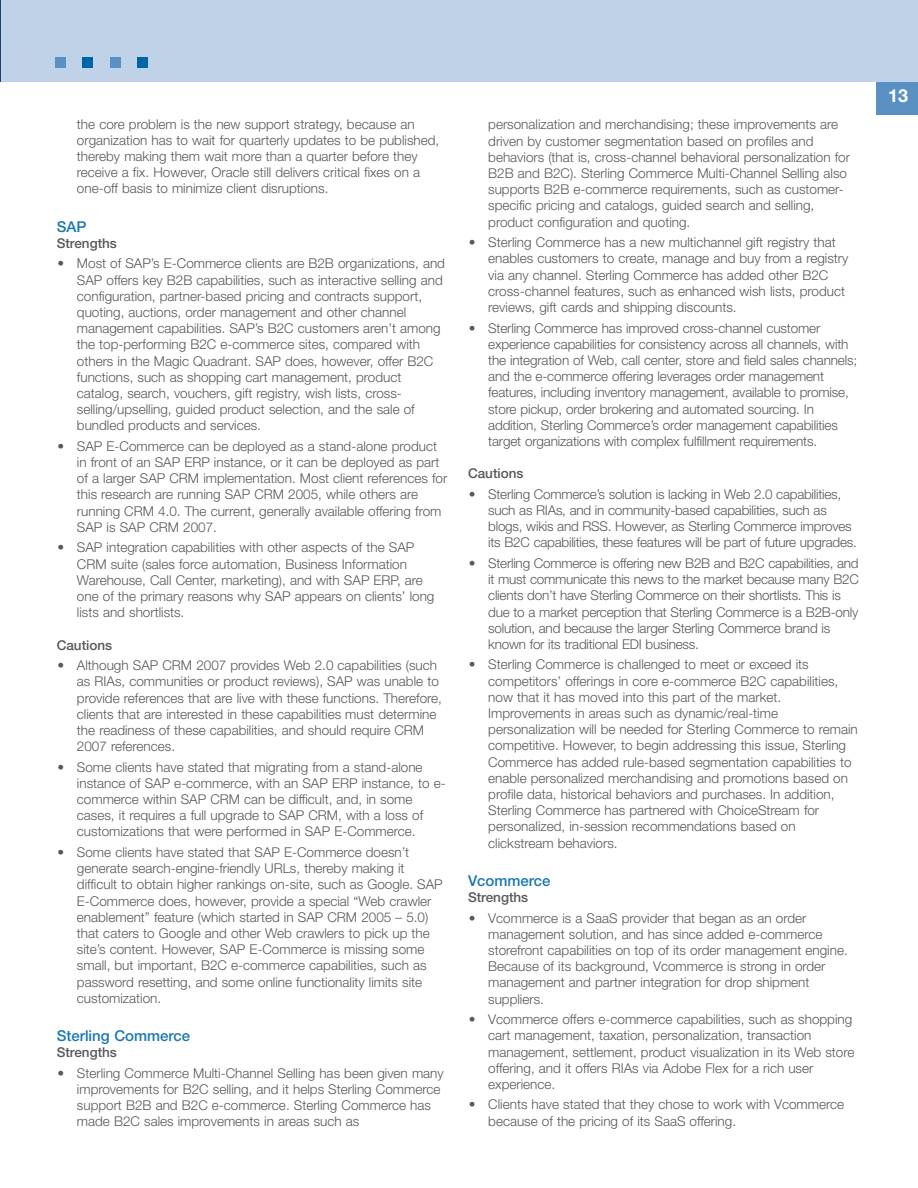
<style>
.page{position:relative;width:918px;height:1188px;background:#fff}
.page>*{position:absolute;margin:0;border:0;box-sizing:border-box;transform-origin:0 0}
.t1{font:700 18px "Helvetica Neue CE";color:#fff}
.t2{font:500 15px "Helvetica Neue";color:#1b78b2}
.t3{font:300 13.5px/16.2px "Helvetica Neue";color:#57585a}
.t4{font:500 13.5px "Helvetica Neue";color:#57585a}
</style>
<div class="page">
<div style="left:876px;top:79px;width:42px;height:36px;background:#5a91c2"></div>
<div style="left:0;top:0;width:918px;height:81px;background:#c0d2e8"></div>
<div style="left:55px;top:57px;width:10px;height:11px;background:#5a91c2"></div>
<div style="left:83px;top:57px;width:10px;height:11px;background:#0065a4"></div>
<div style="left:110px;top:57px;width:10px;height:10px;background:#5a91c2"></div>
<div style="left:138px;top:57px;width:10px;height:10px;background:#0065a4"></div>
<img style="left:0;top:0;width:1px;height:81px">
<p class="t3" style="left:77px;top:117px;width:364px">the core problem is the new support strategy, because an organization has to wait for quarterly updates to be published, thereby making them wait more than a quarter before they receive a fix. However, Oracle still delivers critical fixes on a one-off basis to minimize client disruptions.</p>
<p class="t2" style="left:57px;top:221px;width:31px">SAP</p>
<p class="t4" style="left:57px;top:238px;width:62px">Strengths</p>
<p class="t3" style="left:77px;top:257px;width:370px;text-indent:-20px">• Most of SAP’s E-Commerce clients are B2B organizations, and SAP offers key B2B capabilities, such as interactive selling and configuration, partner-based pricing and contracts support, quoting, auctions, order management and other channel management capabilities. SAP’s B2C customers aren’t among the top-performing B2C e-commerce sites, compared with others in the Magic Quadrant. SAP does, however, offer B2C functions, such as shopping cart management, product catalog, search, vouchers, gift registry, wish lists, cross&shy;selling/upselling, guided product selection, and the sale of bundled products and services.</p>
<p class="t3" style="left:77px;top:439px;width:372px;text-indent:-20px">• SAP E-Commerce can be deployed as a stand-alone product in front of an SAP ERP instance, or it can be deployed as part of a larger SAP CRM implementation. Most client references for this research are running SAP CRM 2005, while others are running CRM 4.0. The current, generally available offering from SAP is SAP CRM 2007.</p>
<p class="t3" style="left:77px;top:541px;width:359px;text-indent:-20px">• SAP integration capabilities with other aspects of the SAP CRM suite (sales force automation, Business Information Warehouse, Call Center, marketing), and with SAP ERP, are one of the primary reasons why SAP appears on clients’ long lists and shortlists.</p>
<p class="t4" style="left:57px;top:640px;width:57px">Cautions</p>
<p class="t3" style="left:77px;top:659px;width:367px;text-indent:-20px">• Although SAP CRM 2007 provides Web 2.0 capabilities (such as RIAs, communities or product reviews), SAP was unable to provide references that are live with these functions. Therefore, clients that are interested in these capabilities must determine the readiness of these capabilities, and should require CRM 2007 references.</p>
<p class="t3" style="left:77px;top:760px;width:370px;text-indent:-20px">• Some clients have stated that migrating from a stand-alone instance of SAP e-commerce, with an SAP ERP instance, to e&shy;commerce within SAP CRM can be difficult, and, in some cases, it requires a full upgrade to SAP CRM, with a loss of customizations that were performed in SAP E-Commerce.</p>
<p class="t3" style="left:77px;top:845px;width:367px;text-indent:-20px">• Some clients have stated that SAP E-Commerce doesn’t generate search-engine-friendly URLs, thereby making it difficult to obtain higher rankings on-site, such as Google. SAP E-Commerce does, however, provide a special “Web crawler enablement” feature (which started in SAP CRM 2005 – 5.0) that caters to Google and other Web crawlers to pick up the site’s content. However, SAP E-Commerce is missing some small, but important, B2C e-commerce capabilities, such as password resetting, and some online functionality limits site customization.</p>
<p class="t2" style="left:57px;top:1031px;width:135px">Sterling Commerce</p>
<p class="t4" style="left:57px;top:1048px;width:62px">Strengths</p>
<p class="t3" style="left:77px;top:1066px;width:368px;text-indent:-20px">• Sterling Commerce Multi-Channel Selling has been given many improvements for B2C selling, and it helps Sterling Commerce support B2B and B2C e-commerce. Sterling Commerce has made B2C sales improvements in areas such as</p>
<p class="t3" style="left:488px;top:118px;width:363px">personalization and merchandising; these improvements are driven by customer segmentation based on profiles and behaviors (that is, cross-channel behavioral personalization for B2B and B2C). Sterling Commerce Multi-Channel Selling also supports B2B e-commerce requirements, such as customer&shy;specific pricing and catalogs, guided search and selling, product configuration and quoting.</p>
<p class="t3" style="left:488px;top:236px;width:362px;text-indent:-20px">• Sterling Commerce has a new multichannel gift registry that enables customers to create, manage and buy from a registry via any channel. Sterling Commerce has added other B2C cross-channel features, such as enhanced wish lists, product reviews, gift cards and shipping discounts.</p>
<p class="t3" style="left:488px;top:321px;width:370px;text-indent:-20px">• Sterling Commerce has improved cross-channel customer experience capabilities for consistency across all channels, with the integration of Web, call center, store and field sales channels; and the e-commerce offering leverages order management features, including inventory management, available to promise, store pickup, order brokering and automated sourcing. In addition, Sterling Commerce’s order management capabilities target organizations with complex fulfillment requirements.</p>
<p class="t4" style="left:468px;top:469px;width:57px">Cautions</p>
<p class="t3" style="left:488px;top:487px;width:370px;text-indent:-20px">• Sterling Commerce’s solution is lacking in Web 2.0 capabilities, such as RIAs, and in community-based capabilities, such as blogs, wikis and RSS. However, as Sterling Commerce improves its B2C capabilities, these features will be part of future upgrades.</p>
<p class="t3" style="left:488px;top:556px;width:372px;text-indent:-20px">• Sterling Commerce is offering new B2B and B2C capabilities, and it must communicate this news to the market because many B2C clients don’t have Sterling Commerce on their shortlists. This is due to a market perception that Sterling Commerce is a B2B-only solution, and because the larger Sterling Commerce brand is known for its traditional EDI business.</p>
<p class="t3" style="left:488px;top:658px;width:371px;text-indent:-20px">• Sterling Commerce is challenged to meet or exceed its competitors’ offerings in core e-commerce B2C capabilities, now that it has moved into this part of the market.<br>Improvements in areas such as dynamic/real-time personalization will be needed for Sterling Commerce to remain competitive. However, to begin addressing this issue, Sterling Commerce has added rule-based segmentation capabilities to enable personalized merchandising and promotions based on profile data, historical behaviors and purchases. In addition, Sterling Commerce has partnered with ChoiceStream for personalized, in-session recommendations based on clickstream behaviors.</p>
<p class="t2" style="left:468px;top:876px;width:84px">Vcommerce</p>
<p class="t4" style="left:468px;top:892px;width:62px">Strengths</p>
<p class="t3" style="left:488px;top:911px;width:361px;text-indent:-20px">• Vcommerce is a SaaS provider that began as an order management solution, and has since added e-commerce storefront capabilities on top of its order management engine.<br>Because of its background, Vcommerce is strong in order management and partner integration for drop shipment suppliers.</p>
<p class="t3" style="left:488px;top:1013px;width:368px;text-indent:-20px">• Vcommerce offers e-commerce capabilities, such as shopping cart management, taxation, personalization, transaction management, settlement, product visualization in its Web store offering, and it offers RIAs via Adobe Flex for a rich user experience.</p>
<p class="t3" style="left:488px;top:1098px;width:357px;text-indent:-20px">• Clients have stated that they chose to work with Vcommerce because of the pricing of its SaaS offering.</p>
<h1 class="t1" style="left:888px;top:90px;width:22px">13</h1>
</div>
